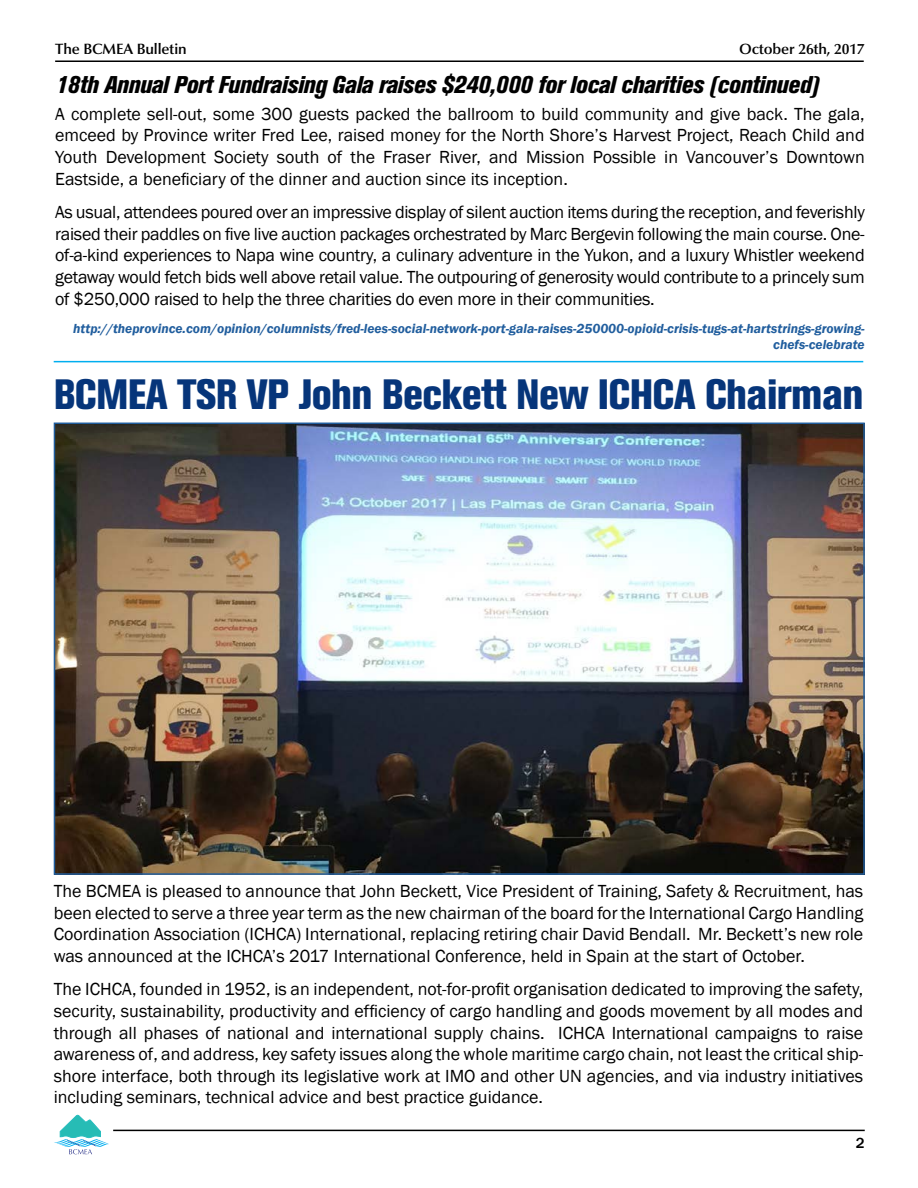
<style>
.page{position:relative;width:918px;height:1188px;background:#fff}
.page>*{position:absolute;margin:0;border:0;box-sizing:border-box;transform-origin:0 0}
.t1{font:42px "Akzidenz Grotesk BQ X Bd Cnd Alt";letter-spacing:-.015em;color:#06357a}
.t2{font:24px "Akzidenz Grotesk BQ X Bd Cnd It Alt";letter-spacing:-.015em;color:#000}
.t3{font:18px/21.6px "Franklin Gothic";color:#000;text-align:justify}
.t4{font:600 15px "Optima LT Std";letter-spacing:-.01em;color:#000}
.t5{font:500 15px "Franklin Gothic";color:#000}
.t6{font:italic 600 13.5px/16.2px "Franklin Gothic";color:#215e9e;text-align:right}
</style>
<div class="page">
<hr style="left:55px;top:60px;width:809px;height:2px;background:#000">
<svg style="left:54px;top:1115px;width:55px;height:39px"></svg>
<hr style="left:113px;top:1130px;width:752px;height:1px;background:#000">
<img style="left:57px;top:426px;width:805px;height:446px">
<div style="left:54px;top:423px;width:811px;height:452px;border:2px solid #215e9e"></div>
<hr style="left:54px;top:361px;width:809px;height:1px;background:#00aeef">
<p class="t4" style="left:55px;top:40px;width:133px">The BCMEA Bulletin</p>
<p class="t4" style="left:739px;top:40px;width:127px">October 26th, 2017</p>
<h2 class="t2" style="left:55px;top:71px;width:766px">18th Annual Port Fundraising Gala raises $240,000 for local charities (continued)</h2>
<p class="t3" style="left:55px;top:103px;width:811px">A complete sell-out, some 300 guests packed the ballroom to build community and give back. The gala, emceed by Province writer Fred Lee, raised money for the North Shore’s Harvest Project, Reach Child and Youth Development Society south of the Fraser River, and Mission Possible in Vancouver’s Downtown Eastside, a beneficiary of the dinner and auction since its inception.</p>
<p class="t3" style="left:55px;top:202px;width:811px">As usual, attendees poured over an impressive display of silent auction items during the reception, and feverishly raised their paddles on five live auction packages orchestrated by Marc Bergevin following the main course. One&shy;of-a-kind experiences to Napa wine country, a culinary adventure in the Yukon, and a luxury Whistler weekend getaway would fetch bids well above retail value. The outpouring of generosity would contribute to a princely sum of $250,000 raised to help the three charities do even more in their communities.</p>
<p class="t6" style="left:73px;top:320px;width:793px">http://theprovince.com/opinion/columnists/fred-lees-social-network-port-gala-raises-250000-opioid-crisis-tugs-at-hartstrings-growing&shy;chefs-celebrate</p>
<h1 class="t1" style="left:54px;top:370px;width:811px">BCMEA TSR VP John Beckett New ICHCA Chairman</h1>
<p class="t3" style="left:54px;top:881px;width:811px">The BCMEA is pleased to announce that John Beckett, Vice President of Training, Safety &amp; Recruitment, has been elected to serve a three year term as the new chairman of the board for the International Cargo Handling Coordination Association (ICHCA) International, replacing retiring chair David Bendall. Mr. Beckett’s new role was announced at the ICHCA’s 2017 International Conference, held in Spain at the start of October.</p>
<p class="t3" style="left:54px;top:979px;width:811px">The ICHCA, founded in 1952, is an independent, not-for-profit organisation dedicated to improving the safety, security, sustainability, productivity and efficiency of cargo handling and goods movement by all modes and through all phases of national and international supply chains. ICHCA International campaigns to raise awareness of, and address, key safety issues along the whole maritime cargo chain, not least the critical ship&shy;shore interface, both through its legislative work at IMO and other UN agencies, and via industry initiatives including seminars, technical advice and best practice guidance.</p>
<p class="t5" style="left:856px;top:1134px;width:10px">2</p>
</div>
